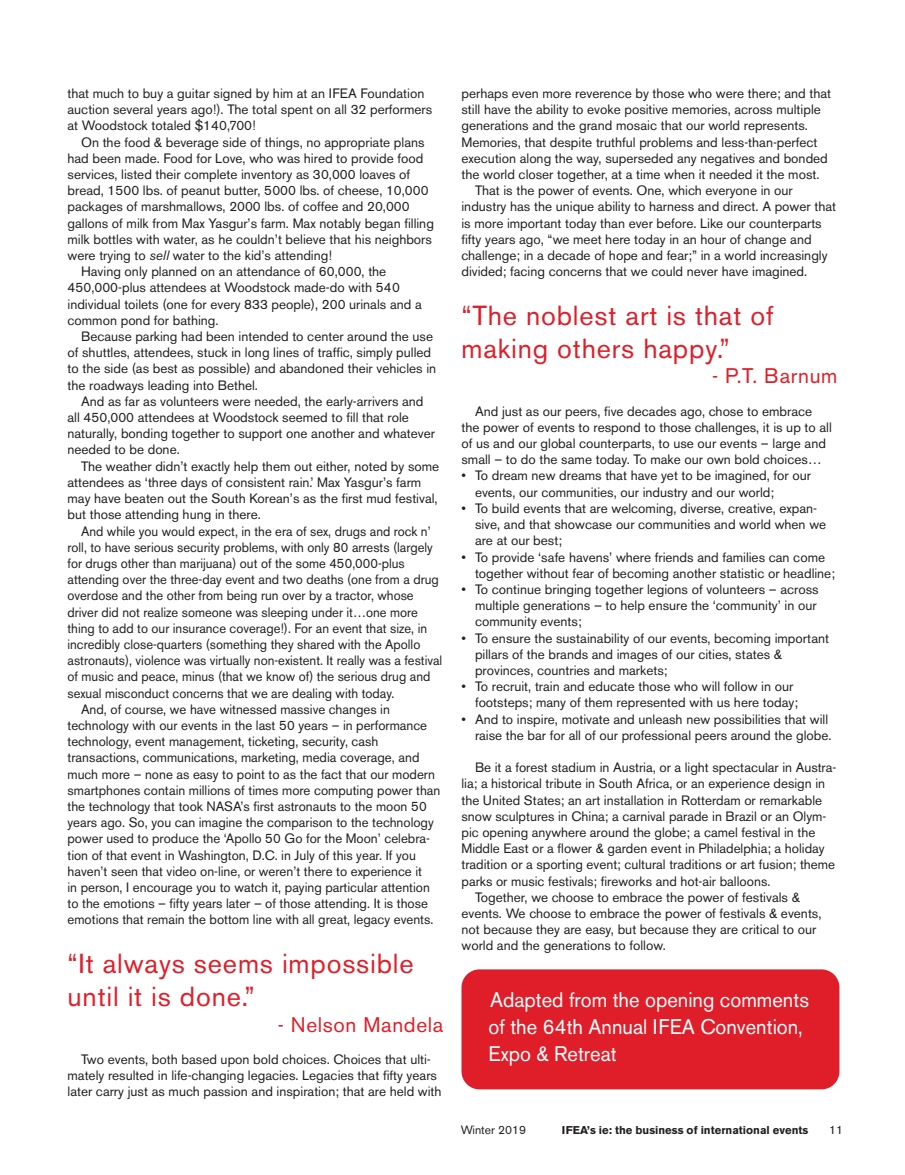
<style>
.page{position:relative;width:905px;height:1175px;background:#fff}
.page>*{position:absolute;margin:0;border:0;box-sizing:border-box;transform-origin:0 0}
.t1{font:27.3px/32.8px "Akzidenz Grotesk BE";letter-spacing:.03em;color:#e01e29}
.Author_Box_Text{font:21px/27px "Akzidenz Grotesk BE";color:#fff;scale:.96 1}
.t2{font:21px "Akzidenz Grotesk BE";letter-spacing:.03em;color:#e01e29}
.Body_Text_Black{font:13.5px/16.2px "Akzidenz Grotesk BE";color:#231f20}
.Body_Text_Black_98{font:13.5px/16.2px "Akzidenz Grotesk BE";color:#231f20}
.Body_Text_Black_96{font:13.5px/16.2px "Akzidenz Grotesk BE";color:#231f20;scale:.96 1}
.Body_Text_Black_99{font:13.5px/16.2px "Akzidenz Grotesk BE";color:#231f20}
.t3{font:12px "Akzidenz Grotesk BE";color:#231f20}
.t4{font:700 11.25px "Akzidenz Grotesk BE";color:#231f20}
.s1{font-style:italic}
</style>
<div class="page">
<div style="left:461px;top:969px;width:378px;height:120px;background:#e01e29;border-radius:18px"></div>
<p class="Body_Text_Black" style="left:68px;top:85px;width:366px">that much to buy a guitar signed by him at an IFEA Foundation auction several years ago!). The total spent on all 32 performers at Woodstock totaled $140,700!</p>
<p class="Body_Text_Black" style="left:68px;top:134px;width:368px;text-indent:14px">On the food &amp; beverage side of things, no appropriate plans had been made. Food for Love, who was hired to provide food services, listed their complete inventory as 30,000 loaves of bread, 1500 lbs. of peanut butter, 5000 lbs. of cheese, 10,000 packages of marshmallows, 2000 lbs. of coffee and 20,000 gallons of milk from Max Yasgur’s farm. Max notably began filling milk bottles with water, as he couldn’t believe that his neighbors were trying to <span class="s1">sell</span> water to the kid’s attending!</p>
<p class="Body_Text_Black" style="left:68px;top:263px;width:356px;text-indent:14px">Having only planned on an attendance of 60,000, the 450,000-plus attendees at Woodstock made-do with 540 individual toilets (one for every 833 people), 200 urinals and a common pond for bathing.</p>
<p class="Body_Text_Black" style="left:68px;top:328px;width:370px;text-indent:14px">Because parking had been intended to center around the use of shuttles, attendees, stuck in long lines of traffic, simply pulled to the side (as best as possible) and abandoned their vehicles in the roadways leading into Bethel.</p>
<p class="Body_Text_Black" style="left:68px;top:393px;width:369px;text-indent:14px">And as far as volunteers were needed, the early-arrivers and all 450,000 attendees at Woodstock seemed to fill that role naturally, bonding together to support one another and whatever needed to be done.</p>
<p class="Body_Text_Black" style="left:68px;top:458px;width:373px;text-indent:14px">The weather didn’t exactly help them out either, noted by some attendees as ‘three days of consistent rain.’ Max Yasgur’s farm may have beaten out the South Korean’s as the first mud festival, but those attending hung in there.</p>
<p class="Body_Text_Black_96" style="left:68px;top:522px;width:392px;text-indent:14px">And while you would expect, in the era of sex, drugs and rock n’ roll, to have serious security problems, with only 80 arrests (largely for drugs other than marijuana) out of the some 450,000-plus attending over the three-day event and two deaths (one from a drug overdose and the other from being run over by a tractor, whose driver did not realize someone was sleeping under it…one more thing to add to our insurance coverage!). For an event that size, in incredibly close-quarters (something they shared with the Apollo astronauts), violence was virtually non-existent. It really was a festival of music and peace, minus (that we know of) the serious drug and sexual misconduct concerns that we are dealing with today.</p>
<p class="Body_Text_Black_98" style="left:68px;top:701px;width:374px;text-indent:14px">And, of course, we have witnessed massive changes in technology with our events in the last 50 years – in performance technology, event management, ticketing, security, cash transactions, communications, marketing, media coverage, and much more – none as easy to point to as the fact that our modern smartphones contain millions of times more computing power than the technology that took NASA’s first astronauts to the moon 50 years ago. So, you can imagine the comparison to the technology power used to produce the ‘Apollo 50 Go for the Moon’ celebra&shy;tion of that event in Washington, D.C. in July of this year. If you haven’t seen that video on-line, or weren’t there to experience it<br>in person, I encourage you to watch it, paying particular attention to the emotions – fifty years later – of those attending. It is those emotions that remain the bottom line with all great, legacy events.</p>
<p class="t1" style="left:68px;top:947px;width:347px">“It always seems impossible until it is done.”</p>
<p class="t2" style="left:278px;top:1011px;width:167px">- Nelson Mandela</p>
<p class="Body_Text_Black" style="left:68px;top:1051px;width:375px;text-align:center">Two events, both based upon bold choices. Choices that ulti&shy;mately resulted in life-changing legacies. Legacies that fifty years later carry just as much passion and inspiration; that are held with</p>
<p class="Body_Text_Black" style="left:461px;top:85px;width:371px">perhaps even more reverence by those who were there; and that still have the ability to evoke positive memories, across multiple generations and the grand mosaic that our world represents.<br>Memories, that despite truthful problems and less-than-perfect execution along the way, superseded any negatives and bonded the world closer together, at a time when it needed it the most.</p>
<p class="Body_Text_Black" style="left:461px;top:182px;width:376px;text-indent:14px">That is the power of events. One, which everyone in our industry has the unique ability to harness and direct. A power that is more important today than ever before. Like our counterparts fifty years ago, “we meet here today in an hour of change and challenge; in a decade of hope and fear;” in a world increasingly divided; facing concerns that we could never have imagined.</p>
<p class="t1" style="left:461px;top:299px;width:313px">“The noblest art is that of making others happy.”</p>
<p class="t2" style="left:712px;top:363px;width:127px">- P.T. Barnum</p>
<p class="Body_Text_Black" style="left:461px;top:403px;width:372px;text-indent:14px">And just as our peers, five decades ago, chose to embrace the power of events to respond to those challenges, it is up to all of us and our global counterparts, to use our events – large and small – to do the same today. To make our own bold choices…</p>
<p class="Body_Text_Black_98" style="left:475px;top:468px;width:337px;text-indent:-14px">• To dream new dreams that have yet to be imagined, for our events, our communities, our industry and our world;</p>
<p class="Body_Text_Black_98" style="left:475px;top:500px;width:353px;text-indent:-14px">• To build events that are welcoming, diverse, creative, expan&shy;sive, and that showcase our communities and world when we are at our best;</p>
<p class="Body_Text_Black_98" style="left:475px;top:549px;width:361px;text-indent:-14px">• To provide ‘safe havens’ where friends and families can come together without fear of becoming another statistic or headline;</p>
<p class="Body_Text_Black_98" style="left:475px;top:581px;width:345px;text-indent:-14px">• To continue bringing together legions of volunteers – across multiple generations – to help ensure the ‘community’ in our community events;</p>
<p class="Body_Text_Black_98" style="left:475px;top:630px;width:355px;text-indent:-14px">• To ensure the sustainability of our events, becoming important pillars of the brands and images of our cities, states &amp; provinces, countries and markets;</p>
<p class="Body_Text_Black_98" style="left:475px;top:678px;width:324px;text-indent:-14px">• To recruit, train and educate those who will follow in our footsteps; many of them represented with us here today;</p>
<p class="Body_Text_Black_98" style="left:461px;top:711px;width:371px;text-align:right">• And to inspire, motivate and unleash new possibilities that will raise the bar for all of our professional peers around the globe.</p>
<p class="Body_Text_Black_99" style="left:461px;top:759px;width:376px;text-indent:14px">Be it a forest stadium in Austria, or a light spectacular in Austra&shy;lia; a historical tribute in South Africa, or an experience design in the United States; an art installation in Rotterdam or remarkable snow sculptures in China; a carnival parade in Brazil or an Olym&shy;pic opening anywhere around the globe; a camel festival in the Middle East or a flower &amp; garden event in Philadelphia; a holiday tradition or a sporting event; cultural traditions or art fusion; theme parks or music festivals; fireworks and hot-air balloons.</p>
<p class="Body_Text_Black" style="left:461px;top:889px;width:361px;text-indent:14px">Together, we choose to embrace the power of festivals &amp; events. We choose to embrace the power of festivals &amp; events, not because they are easy, but because they are critical to our world and the generations to follow.</p>
<p class="Author_Box_Text" style="left:488px;top:985px;width:335px">Adapted from the opening comments of the 64th Annual IFEA Convention,<br>Expo &amp; Retreat</p>
<p class="t3" style="left:461px;top:1123px;width:67px">Winter 2019</p>
<p class="t4" style="left:562px;top:1124px;width:248px">IFEA’s ie: the business of international events</p>
<p class="t3" style="left:829px;top:1123px;width:15px">11</p>
</div>
